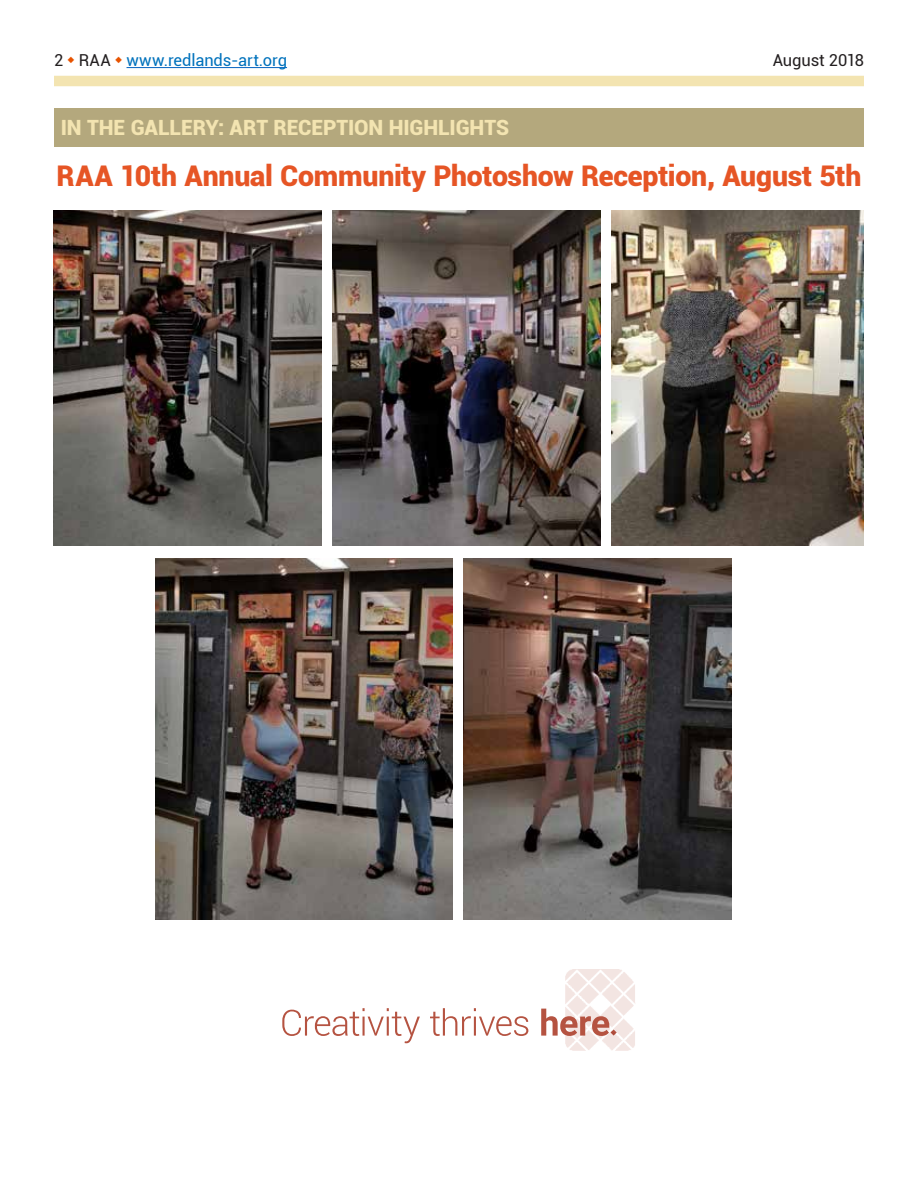
<style>
.page{position:relative;width:918px;height:1188px;background:#fff}
.page>*{position:absolute;margin:0;border:0;box-sizing:border-box;transform-origin:0 0}
.t1{font:900 28.5px "Roboto";letter-spacing:-.01em;color:#e65525}
.t2{font:900 21px "Roboto";letter-spacing:-.005em;color:#f3e4b1}
.t3{font:16.5px "Roboto";letter-spacing:-.005em;color:#0072bc}
.t4{font:16.5px "Roboto";letter-spacing:-.01em;color:#231f20}
.s1{color:#231f20}
</style>
<div class="page">
<hr style="left:127px;top:67px;width:160px;height:1px;background:#0563c1">
<div style="left:54px;top:76px;width:810px;height:10px;background:#f3e4b1"></div>
<svg style="left:572px;top:969px;width:48px;height:1px"></svg>
<img style="left:565px;top:970px;width:70px;height:81px">
<svg style="left:282px;top:1008px;width:335px;height:35px"></svg>
<div style="left:54px;top:108px;width:810px;height:39px;background:#b4a87d"></div>
<img style="left:155px;top:558px;width:298px;height:362px">
<img style="left:464px;top:558px;width:267px;height:362px">
<img style="left:333px;top:210px;width:267px;height:336px">
<img style="left:54px;top:210px;width:268px;height:336px">
<img style="left:611px;top:210px;width:253px;height:336px">
<p class="t3" style="left:54px;top:49px;width:235px"><span class="s1">2</span> <sup>◆</sup> <span class="s1">RAA</span> <sup>◆</sup> www.redlands-art.org</p>
<p class="t4" style="left:773px;top:49px;width:93px">August 2018</p>
<p class="t2" style="left:61px;top:113px;width:450px">IN THE GALLERY: ART RECEPTION HIGHLIGHTS</p>
<p class="t1" style="left:57px;top:155px;width:806px">RAA 10th Annual Community Photoshow Reception, August 5th</p>
</div>
